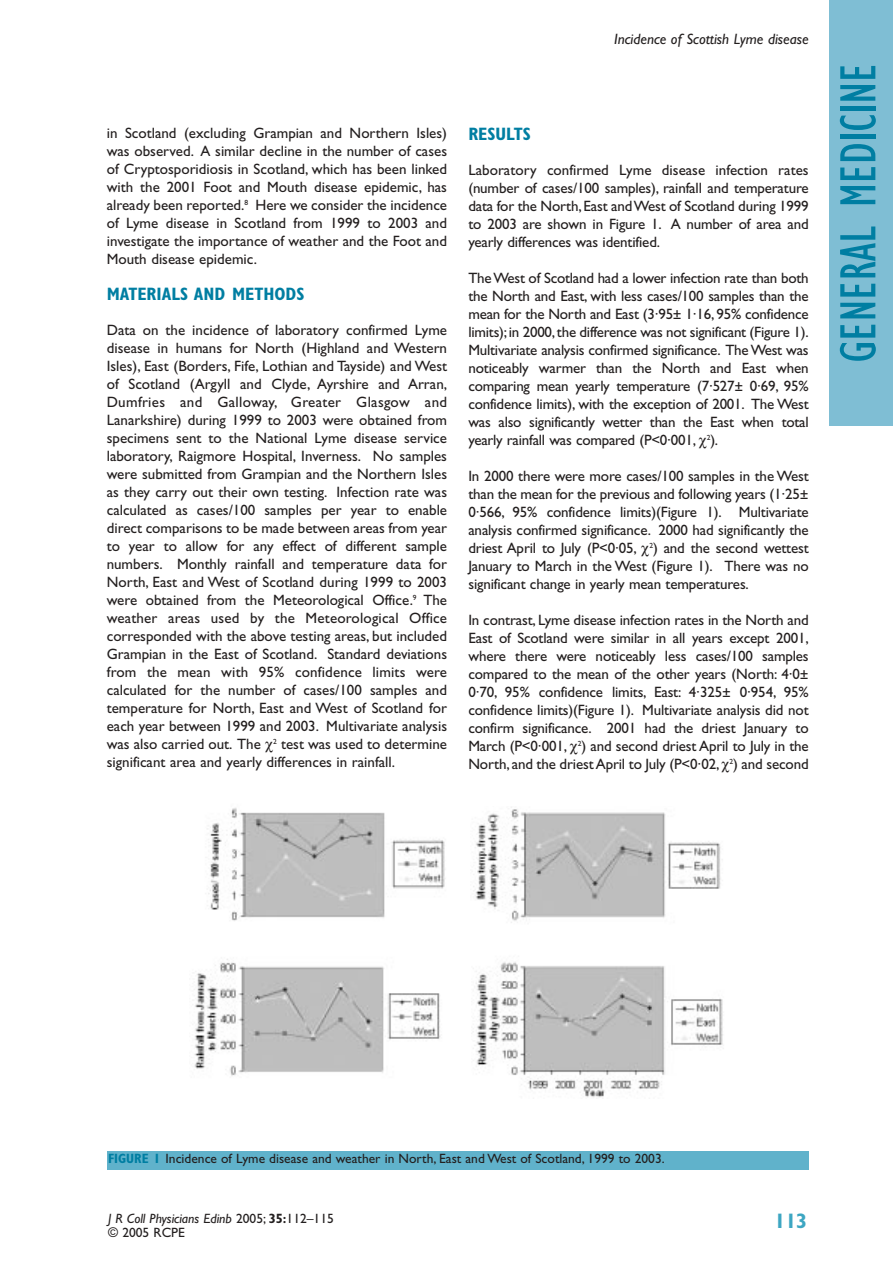
<style>
.page{position:relative;width:893px;height:1262px;background:#fff}
.page>*{position:absolute;margin:0;border:0;box-sizing:border-box;transform-origin:0 0}
.t1{font:condensed 52.5px "Gill Sans";color:#007ea2}
.t2{font:700 condensed 21px "Gill Sans";color:#3da6c2}
.t3{font:700 condensed 18px "Gill Sans";color:#007ea2}
.t4{font:15px/18px "Gill Sans";letter-spacing:-.01em;color:#231f1f;text-align:justify}
.t5{font:italic 15px "Gill Sans";color:#231f1f}
.t6{font:13.5px "Gill Sans";color:#231f1f}
.t7{font:italic 13.5px/14px "Gill Sans";color:#231f1f}
.s1{font-weight:700;font-stretch:condensed;color:#007ea2}
.s2{font-style:normal}
.s3{font-weight:700;font-style:normal;font-stretch:condensed}
</style>
<div class="page">
<div style="left:829px;top:0;width:63px;height:425px;background:#7fbed4"></div>
<div style="left:107px;top:1150px;width:701px;height:19px;background:#60b2cb"></div>
<img style="left:207px;top:808px;width:238px;height:113px">
<img style="left:473px;top:807px;width:248px;height:116px">
<img style="left:194px;top:959px;width:247px;height:117px">
<img style="left:473px;top:962px;width:250px;height:136px">
<p class="t5" style="left:614px;top:34px;width:196px">Incidence of Scottish Lyme disease</p>
<p class="t4" style="left:107px;top:125px;width:342px">in Scotland (excluding Grampian and Northern Isles) was observed. A similar decline in the number of cases of Cryptosporidiosis in Scotland, which has been linked with the 2001 Foot and Mouth disease epidemic, has already been reported.<sup>8</sup> Here we consider the incidence of Lyme disease in Scotland from 1999 to 2003 and investigate the importance of weather and the Foot and Mouth disease epidemic.</p>
<p class="t3" style="left:107px;top:287px;width:199px">MATERIALS AND METHODS</p>
<p class="t4" style="left:107px;top:322px;width:342px">Data on the incidence of laboratory confirmed Lyme disease in humans for North (Highland and Western Isles), East (Borders, Fife, Lothian and Tayside) and West of Scotland (Argyll and Clyde, Ayrshire and Arran, Dumfries and Galloway, Greater Glasgow and Lanarkshire) during 1999 to 2003 were obtained from specimens sent to the National Lyme disease service laboratory, Raigmore Hospital, Inverness. No samples were submitted from Grampian and the Northern Isles as they carry out their own testing. Infection rate was calculated as cases/100 samples per year to enable direct comparisons to be made between areas from year to year to allow for any effect of different sample numbers. Monthly rainfall and temperature data for North, East and West of Scotland during 1999 to 2003 were obtained from the Meteorological Office.<sup>9</sup> The weather areas used by the Meteorological Office corresponded with the above testing areas, but included Grampian in the East of Scotland. Standard deviations from the mean with 95% confidence limits were calculated for the number of cases/100 samples and temperature for North, East and West of Scotland for each year between 1999 and 2003. Multivariate analysis was also carried out. The <sup>2</sup> test was used to determine significant area and yearly differences in rainfall.</p>
<p class="t3" style="left:468px;top:127px;width:64px">RESULTS</p>
<p class="t4" style="left:468px;top:162px;width:342px">Laboratory confirmed Lyme disease infection rates (number of cases/100 samples), rainfall and temperature data for the North,East and West of Scotland during 1999 to 2003 are shown in Figure 1. A number of area and yearly differences was identified.</p>
<p class="t4" style="left:468px;top:270px;width:342px">The West of Scotland had a lower infection rate than both the North and East, with less cases/100 samples than the mean for the North and East (3·95± 1·16, 95% confidence limits);in 2000,the difference was not significant (Figure 1).<br>Multivariate analysis confirmed significance. The West was noticeably warmer than the North and East when comparing mean yearly temperature (7·527± 0·69, 95% confidence limits), with the exception of 2001. The West was also significantly wetter than the East when total yearly rainfall was compared (P&lt;0·001, <sup>2</sup>).</p>
<p class="t4" style="left:468px;top:468px;width:342px">In 2000 there were more cases/100 samples in the West than the mean for the previous and following years (1·25± 0·566, 95% confidence limits)(Figure 1). Multivariate analysis confirmed significance. 2000 had significantly the driest April to July (P&lt;0·05, <sup>2</sup>) and the second wettest January to March in the West (Figure 1). There was no significant change in yearly mean temperatures.</p>
<p class="t4" style="left:468px;top:612px;width:342px">In contrast, Lyme disease infection rates in the North and East of Scotland were similar in all years except 2001, where there were noticeably less cases/100 samples compared to the mean of the other years (North: 4·0± 0·70, 95% confidence limits, East: 4·325± 0·954, 95% confidence limits)(Figure 1). Multivariate analysis did not confirm significance. 2001 had the driest January to March (P&lt;0·001, <sup>2</sup>) and second driest April to July in the North, and the driest April to July (P&lt;0·02, <sup>2</sup>) and second</p>
<h1 class="t1" style="left:839px;top:362px;width:301px;rotate:-90deg">GENERAL MEDICINE</h1>
<p class="t6" style="left:108px;top:1154px;width:558px"><span class="s1">FIGURE 1</span> Incidence of Lyme disease and weather in North, East and West of Scotland, 1999 to 2003.</p>
<p class="t7" style="left:108px;top:1212px;width:227px">J R Coll Physicians Edinb <span class="s2">2005;</span> <span class="s3">35:</span><span class="s2">112–115 © 2005 RCPE</span></p>
<h2 class="t2" style="left:774px;top:1213px;width:34px">113</h2>
</div>
